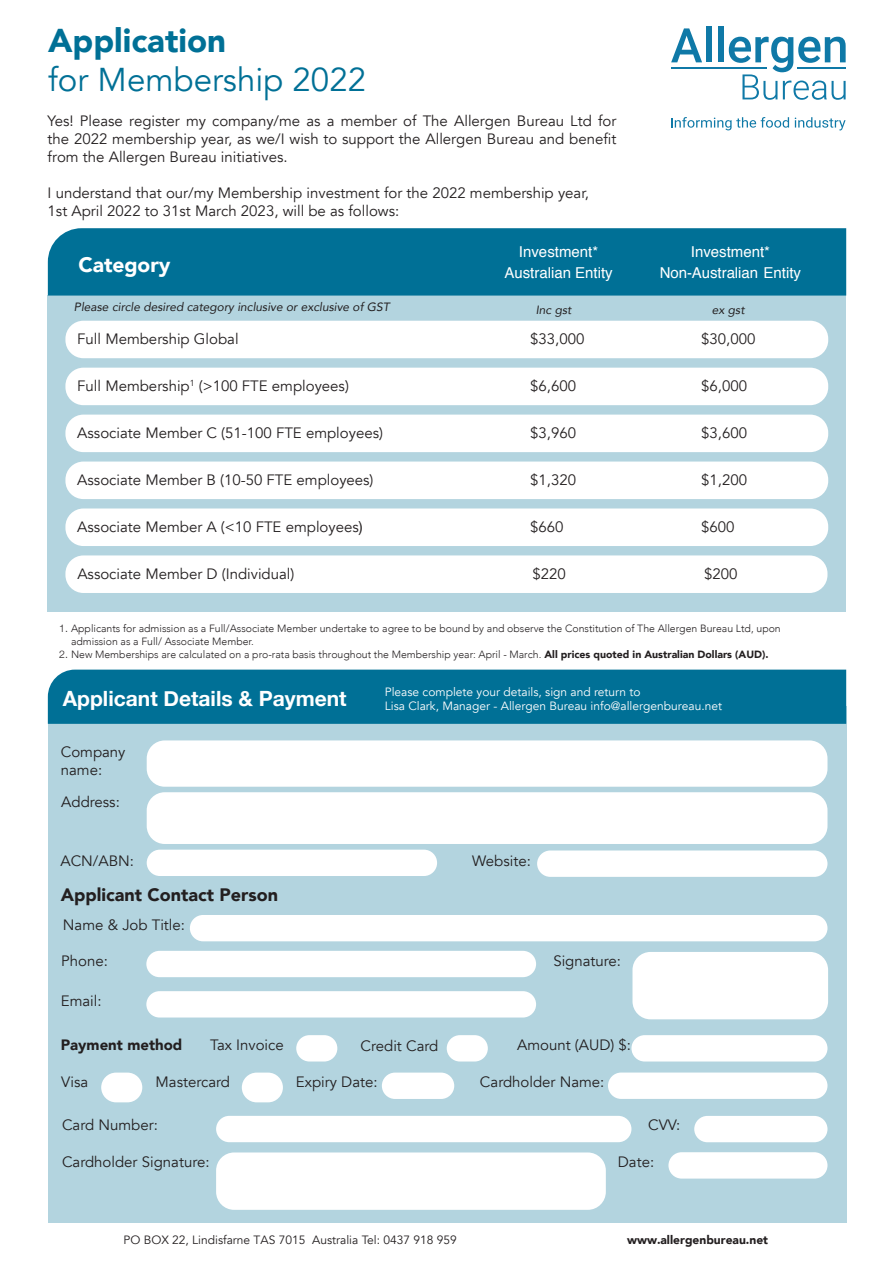
<style>
.page{position:relative;width:893px;height:1263px;background:#fff}
.page>*{position:absolute;margin:0;border:0;box-sizing:border-box;transform-origin:0 0}
.t1{font:33px/39.6px "Avenir";color:#007096}
.t2{font:700 21px "Helvetica Neue";color:#fff}
.Table_Paragraph{font:900 21px "Avenir";letter-spacing:-.005em;color:#fff}
.t3{font:900 18px "Avenir";color:#231f20}
.t4{font:15px/18px "Avenir";color:#231f20}
.Table_Paragraph-2{font:15px/21px "Helvetica";color:#fff;text-align:center}
.t5{font:900 15px "Avenir";color:#231f20}
.t6{font:12px/14.4px "Avenir";color:#fff}
.t7{font:italic 12px "Avenir";color:#231f20}
.t8{font:12px "Avenir";color:#231f20}
.t9{font:900 12px "Avenir";color:#231f20}
.t10{font:300 10.5px/12.6px "Avenir";color:#231f20}
.s1{font-weight:900}
.s2{font-family:"Helvetica Neue"}
</style>
<div class="page">
<div style="left:48px;top:296px;width:798px;height:316px;background:#b3d4df"></div>
<div style="left:48px;top:228px;width:798px;height:68px;background:#007096"></div>
<div style="left:48px;top:706px;width:798px;height:516px;background:#b3d4df"></div>
<div style="left:48px;top:670px;width:798px;height:54px;background:#007096"></div>
<div style="left:632px;top:952px;width:196px;height:67px;background:#fff;border-radius:18px"></div>
<div style="left:147px;top:740px;width:680px;height:47px;background:#fff;border-radius:18px"></div>
<div style="left:190px;top:915px;width:637px;height:26px;background:#fff;border-radius:13px"></div>
<div style="left:146px;top:951px;width:390px;height:26px;background:#fff;border-radius:13px"></div>
<div style="left:146px;top:991px;width:390px;height:26px;background:#fff;border-radius:13px"></div>
<div style="left:668px;top:1152px;width:159px;height:26px;background:#fff;border-radius:13px"></div>
<div style="left:147px;top:792px;width:680px;height:52px;background:#fff;border-radius:18px"></div>
<div style="left:147px;top:850px;width:290px;height:26px;background:#fff;border-radius:13px"></div>
<div style="left:296px;top:1035px;width:41px;height:26px;background:#fff;border-radius:13px"></div>
<div style="left:447px;top:1035px;width:41px;height:26px;background:#fff;border-radius:13px"></div>
<div style="left:101px;top:1072px;width:41px;height:30px;background:#fff;border-radius:15px"></div>
<div style="left:242px;top:1072px;width:41px;height:30px;background:#fff;border-radius:15px"></div>
<div style="left:608px;top:1072px;width:219px;height:27px;background:#fff;border-radius:13px"></div>
<div style="left:382px;top:1072px;width:72px;height:27px;background:#fff;border-radius:13px"></div>
<div style="left:216px;top:1116px;width:415px;height:26px;background:#fff;border-radius:13px"></div>
<div style="left:631px;top:1035px;width:196px;height:26px;background:#fff;border-radius:13px"></div>
<div style="left:216px;top:1152px;width:390px;height:58px;background:#fff;border-radius:18px"></div>
<div style="left:65px;top:321px;width:763px;height:37px;background:#fff;border-radius:18px"></div>
<div style="left:65px;top:368px;width:763px;height:37px;background:#fff;border-radius:18px"></div>
<div style="left:65px;top:415px;width:763px;height:37px;background:#fff;border-radius:18px"></div>
<div style="left:65px;top:461px;width:763px;height:38px;background:#fff;border-radius:18px"></div>
<div style="left:65px;top:508px;width:763px;height:38px;background:#fff;border-radius:18px"></div>
<div style="left:65px;top:555px;width:762px;height:38px;background:#fff;border-radius:18px"></div>
<div style="left:537px;top:850px;width:290px;height:27px;background:#fff;border-radius:13px"></div>
<svg style="left:671px;top:28px;width:31px;height:34px"></svg>
<div style="left:706px;top:27px;width:5px;height:35px;background:#0f79a7"></div>
<div style="left:718px;top:27px;width:6px;height:35px;background:#0f79a7"></div>
<svg style="left:729px;top:37px;width:117px;height:63px"></svg>
<hr style="left:671px;top:67px;width:96px;height:1px;background:#0f79a7">
<hr style="left:797px;top:67px;width:49px;height:1px;background:#0f79a7">
<svg style="left:671px;top:117px;width:118px;height:13px"></svg>
<svg style="left:795px;top:117px;width:50px;height:13px"></svg>
<div style="left:694px;top:1116px;width:133px;height:26px;background:#fff;border-radius:13px"></div>
<p class="t1" style="left:48px;top:21px;width:319px"><span class="s1">Application<br></span>for Membership 2022</p>
<p class="t4" style="left:48px;top:112px;width:570px;text-align:justify">Yes! Please register my company/me as a member of The Allergen Bureau Ltd for the 2022 membership year, as we/I wish to support the Allergen Bureau and benefit from the Allergen Bureau initiatives.</p>
<p class="t4" style="left:48px;top:184px;width:543px">I understand that our/my Membership investment for the 2022 membership year,<br>1st April 2022 to 31st March 2023, will be as follows:</p>
<p class="Table_Paragraph" style="left:79px;top:246px;width:93px">Category</p>
<p class="Table_Paragraph-2" style="left:504px;top:242px;width:110px">Investment*<br>Australian Entity</p>
<p class="Table_Paragraph-2" style="left:660px;top:242px;width:143px">Investment*<br>Non-Australian Entity</p>
<p class="t7" style="left:74px;top:299px;width:317px">Please circle desired category inclusive or exclusive of GST</p>
<p class="t7" style="left:536px;top:302px;width:37px">Inc gst</p>
<p class="t7" style="left:712px;top:302px;width:34px">ex gst</p>
<p class="t4" style="left:77px;top:330px;width:163px">Full Membership Global</p>
<p class="t4" style="left:530px;top:330px;width:56px">$33,000</p>
<p class="t4" style="left:701px;top:330px;width:56px">$30,000</p>
<p class="t4" style="left:77px;top:377px;width:273px">Full Membership<sup>1</sup> (&gt;100 FTE employees)</p>
<p class="t4" style="left:530px;top:377px;width:47px">$6,600</p>
<p class="t4" style="left:701px;top:377px;width:47px">$6,000</p>
<p class="t4" style="left:77px;top:424px;width:307px">Associate Member C (51-100 FTE employees)</p>
<p class="t4" style="left:530px;top:424px;width:47px">$3,960</p>
<p class="t4" style="left:701px;top:424px;width:47px">$3,600</p>
<p class="t4" style="left:77px;top:471px;width:298px">Associate Member B (10-50 FTE employees)</p>
<p class="t4" style="left:530px;top:471px;width:47px">$1,320</p>
<p class="t4" style="left:701px;top:471px;width:47px">$1,200</p>
<p class="t4" style="left:77px;top:518px;width:287px">Associate Member A (&lt;10 FTE employees<span class="s2">)</span></p>
<p class="t4" style="left:530px;top:518px;width:35px">$660</p>
<p class="t4" style="left:701px;top:518px;width:35px">$600</p>
<p class="t4" style="left:77px;top:565px;width:219px">Associate Member D (Individual)</p>
<p class="t4" style="left:532px;top:565px;width:35px">$220</p>
<p class="t4" style="left:704px;top:565px;width:35px">$200</p>
<p class="t10" style="left:71px;top:622px;width:711px;text-indent:-12px"><span class="s2">1.</span> Applicants for admission as a Full/Associate Member undertake to agree to be bound by and observe the Constitution of The Allergen Bureau Ltd, upon admission as a Full/ Associate Member.</p>
<p class="t10" style="left:59px;top:648px;width:711px"><span class="s2">2.</span> New Memberships are calculated on a pro-rata basis throughout the Membership year: April - March. <span class="s1">All prices quoted in Australian Dollars (AUD).</span></p>
<p class="t2" style="left:63px;top:682px;width:285px">Applicant Details &amp; Payment</p>
<p class="t6" style="left:385px;top:685px;width:339px">Please complete your details, sign and return to<br>Lisa Clark, Manager - Allergen Bureau info@allergenbureau.net</p>
<p class="t4" style="left:61px;top:743px;width:66px">Company name:</p>
<p class="t4" style="left:61px;top:793px;width:60px">Address:</p>
<p class="t4" style="left:60px;top:852px;width:75px">ACN/ABN:</p>
<p class="t4" style="left:472px;top:852px;width:60px">Website:</p>
<p class="t3" style="left:61px;top:879px;width:219px">Applicant Contact Person</p>
<p class="t4" style="left:63px;top:916px;width:124px">Name &amp; Job Title:</p>
<p class="t4" style="left:61px;top:952px;width:48px">Phone:</p>
<p class="t4" style="left:61px;top:992px;width:42px">Email:</p>
<p class="t4" style="left:553px;top:952px;width:69px">Signature:</p>
<p class="t4" style="left:517px;top:1036px;width:115px">Amount (AUD) $:</p>
<p class="t5" style="left:61px;top:1032px;width:123px">Payment method</p>
<p class="t4" style="left:210px;top:1036px;width:75px">Tax Invoice</p>
<p class="t4" style="left:361px;top:1037px;width:79px">Credit Card</p>
<p class="t4" style="left:61px;top:1073px;width:29px">Visa</p>
<p class="t4" style="left:156px;top:1073px;width:76px">Mastercard</p>
<p class="t4" style="left:296px;top:1073px;width:83px">Expiry Date:</p>
<p class="t4" style="left:480px;top:1073px;width:126px">Cardholder Name:</p>
<p class="t4" style="left:62px;top:1116px;width:97px">Card Number:</p>
<p class="t4" style="left:648px;top:1116px;width:33px">CVV:</p>
<p class="t4" style="left:62px;top:1153px;width:149px">Cardholder Signature:</p>
<p class="t4" style="left:618px;top:1153px;width:38px">Date:</p>
<p class="t8" style="left:124px;top:1233px;width:335px">PO BOX 22, Lindisfarne TAS 7015 Australia Tel: 0437 918 959</p>
<p class="t9" style="left:627px;top:1229px;width:143px">www.allergenbureau.net</p>
</div>
